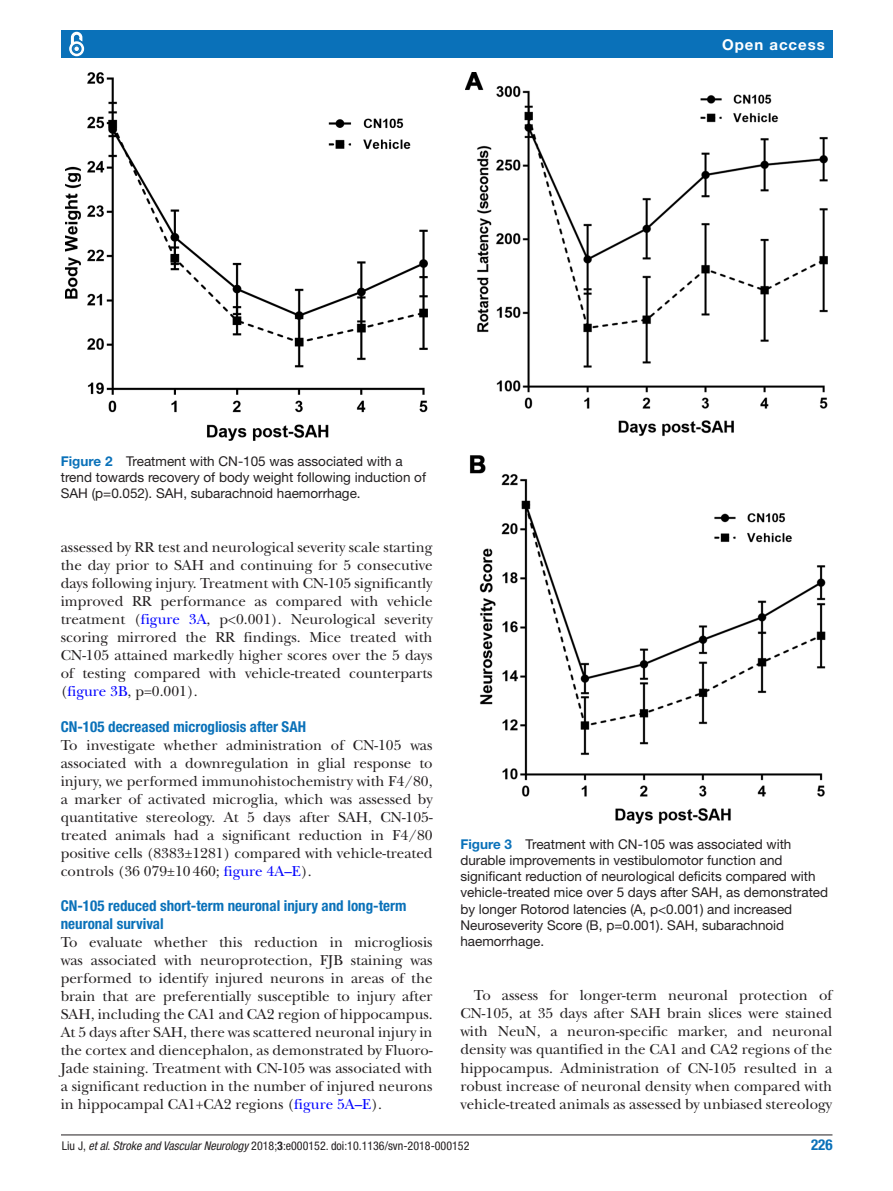
<style>
.page{position:relative;width:893px;height:1191px;background:#fff}
.page>*{position:absolute;margin:0;border:0;box-sizing:border-box;transform-origin:0 0}
.t1{font:15px/18px "New Baskerville";color:#231f20;text-align:justify}
.t2{font:700 condensed 15px/18px "Helvetica Neue LT Std";color:#0a71b9}
.t3{font:700 15px "Helvetica Neue LT Std";letter-spacing:.065em;color:#fff}
.t4{font:13.5px/16.2px "Helvetica Neue LT Std";color:#231f20}
.t5{font:condensed 12px "Helvetica Neue LT Std";color:#231f20}
.s1{font-weight:700;color:#0a71b9}
.s2{color:#00f}
.s3{font-style:italic}
.s4{font-weight:700}
</style>
<div class="page">
<hr style="left:61px;top:1134px;width:771px;height:1px;background:#231f20">
<div style="left:61px;top:31px;width:771px;height:27px;background:#0a71b9"></div>
<svg style="left:69px;top:31px;width:16px;height:26px"></svg>
<div style="left:73px;top:45px;width:7px;height:7px;border:1px solid #0a71b9;border-radius:50%"></div>
<img style="left:66px;top:73px;width:361px;height:368px">
<img style="left:466px;top:73px;width:361px;height:750px">
<p class="t3" style="left:722px;top:35px;width:104px">Open access</p>
<p class="t4" style="left:61px;top:453px;width:367px"><span class="s1">Figure 2</span> Treatment with CN-105 was associated with a trend towards recovery of body weight following induction of<br>SAH (p=0.052). SAH, subarachnoid haemorrhage.</p>
<p class="t1" style="left:61px;top:538px;width:373px">assessed by RR test and neurological severity scale starting the day prior to SAH and continuing for 5 consecutive days following injury. Treatment with CN-105 significantly improved RR performance as compared with vehicle treatment (<span class="s2">figure 3A</span>, p&lt;0.001). Neurological severity scoring mirrored the RR findings. Mice treated with CN-105 attained markedly higher scores over the 5 days of testing compared with vehicle-treated counterparts (<span class="s2">figure 3B</span>, p=0.001).</p>
<p class="t2" style="left:61px;top:717px;width:245px">CN-105 decreased microgliosis after SAH</p>
<p class="t1" style="left:61px;top:736px;width:373px">To investigate whether administration of CN-105 was associated with a downregulation in glial response to injury, we performed immunohistochemistry with F4/80, a marker of activated microglia, which was assessed by quantitative stereology. At 5 days after SAH, CN-105- treated animals had a significant reduction in F4/80 positive cells (8383±1281) compared with vehicle-treated controls (36 079±10460; <span class="s2">figure 4A–E</span>).</p>
<p class="t2" style="left:61px;top:896px;width:347px">CN-105 reduced short-term neuronal injury and long-term neuronal survival</p>
<p class="t1" style="left:61px;top:933px;width:373px">To evaluate whether this reduction in microgliosis was associated with neuroprotection, FJB staining was performed to identify injured neurons in areas of the brain that are preferentially susceptible to injury after SAH, including the CA1 and CA2 region of hippocampus.<br>At 5 days after SAH, there was scattered neuronal injury in the cortex and diencephalon, as demonstrated by Fluoro-Jade staining. Treatment with CN-105 was associated with a significant reduction in the number of injured neurons in hippocampal CA1+CA2 regions (<span class="s2">figure 5A–E</span>).</p>
<p class="t4" style="left:460px;top:835px;width:369px"><span class="s1">Figure 3</span> Treatment with CN-105 was associated with durable improvements in vestibulomotor function and significant reduction of neurological deficits compared with vehicle-treated mice over 5 days after SAH, as demonstrated by longer Rotorod latencies (A, p&lt;0.001) and increased Neuroseverity Score (B, p=0.001). SAH, subarachnoid haemorrhage.</p>
<p class="t1" style="left:460px;top:985px;width:373px;text-indent:14px">To assess for longer-term neuronal protection of CN-105, at 35 days after SAH brain slices were stained with NeuN, a neuron-specific marker, and neuronal density was quantified in the CA1 and CA2 regions of the hippocampus. Administration of CN-105 resulted in a robust increase of neuronal density when compared with vehicle-treated animals as assessed by unbiased stereology</p>
<p class="t5" style="left:62px;top:1138px;width:409px">Liu J, <span class="s3">et al</span>. <span class="s3">Stroke and Vascular Neurology</span> 2018;<span class="s4">3</span>:e000152. doi:10.1136/svn-2018-000152</p>
<p class="t2" style="left:811px;top:1135px;width:23px">226</p>
</div>
